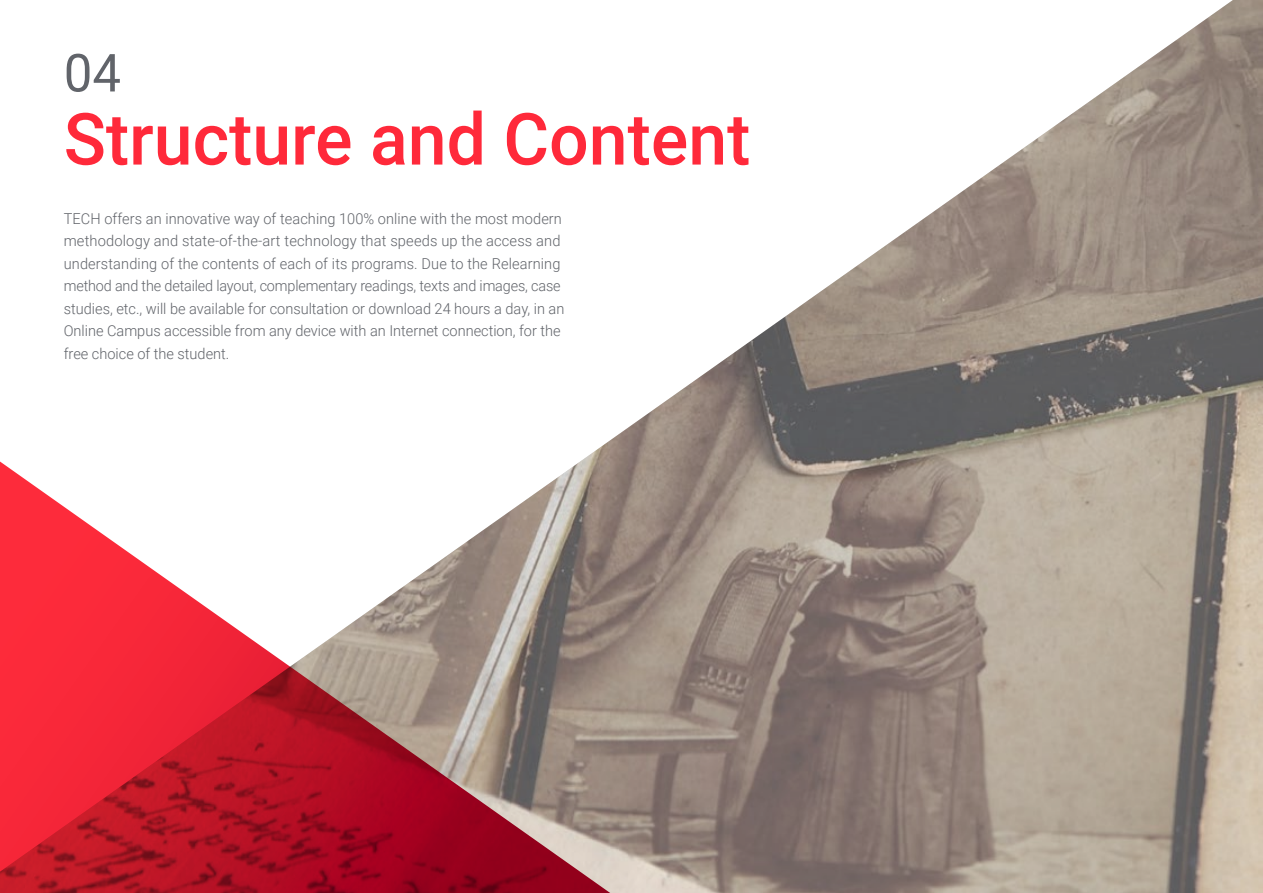
<style>
.page{position:relative;width:1263px;height:893px;background:#fff}
.page>*{position:absolute;margin:0;border:0;box-sizing:border-box;transform-origin:0 0}
.t1{font:500 72px "Roboto";color:#ff293a}
.t2{font:52.5px "Roboto";color:#61646a}
.t3{font:300 15px/22.5px "Roboto";color:#61646a}
</style>
<div class="page">
<img style="left:602px;top:0;width:661px;height:893px">
<svg style="left:0;top:446px;width:640px;height:447px"></svg>
<h2 class="t2" style="left:64px;top:36px;width:59px">04</h2>
<h1 class="t1" style="left:64px;top:89px;width:688px">Structure and Content</h1>
<p class="t3" style="left:64px;top:207px;width:502px">TECH offers an innovative way of teaching 100% online with the most modern methodology and state-of-the-art technology that speeds up the access and understanding of the contents of each of its programs. Due to the Relearning method and the detailed layout, complementary readings, texts and images, case studies, etc., will be available for consultation or download 24 hours a day, in an Online Campus accessible from any device with an Internet connection, for the free choice of the student.</p>
</div>
